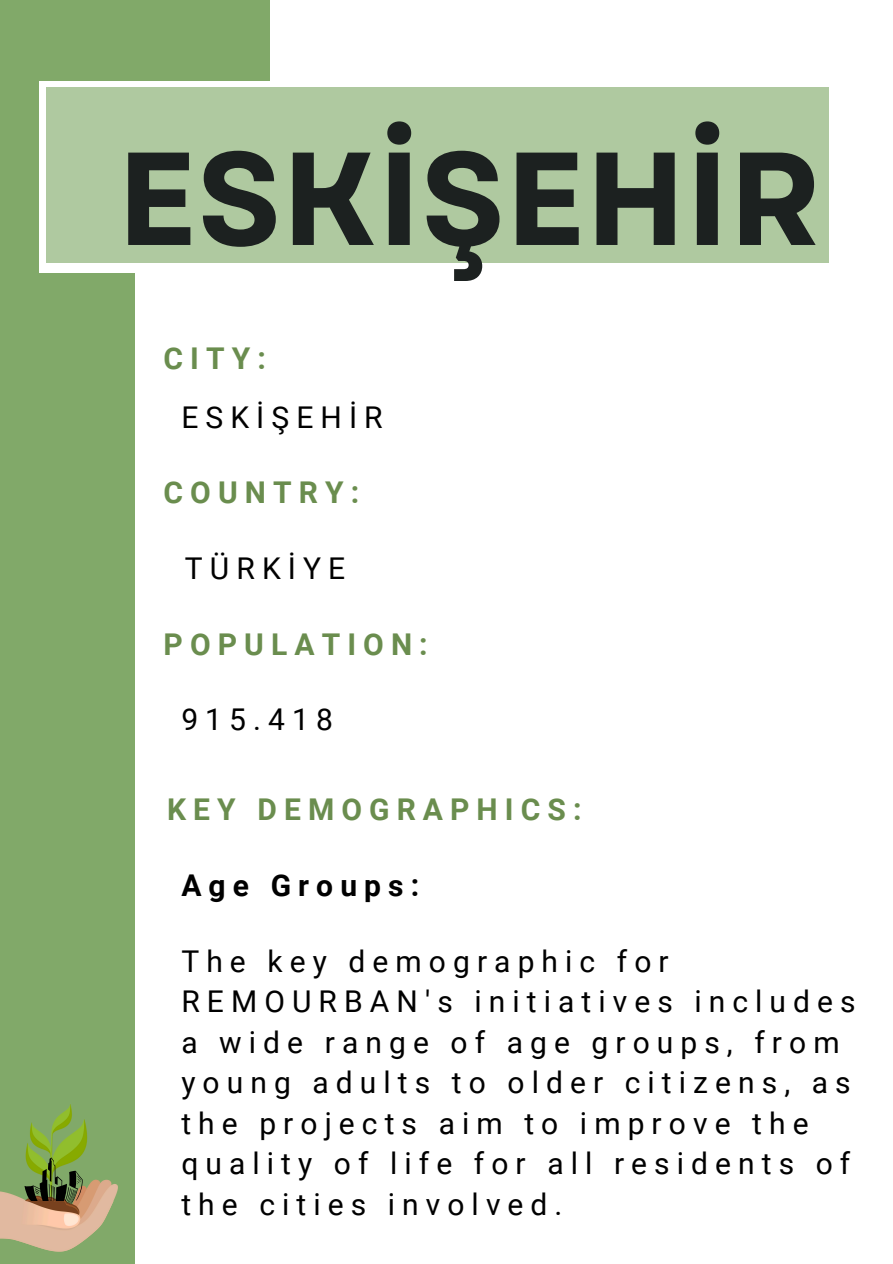
<style>
.page{position:relative;width:893px;height:1264px;background:#fff}
.page>*{position:absolute;margin:0;border:0;box-sizing:border-box;transform-origin:0 0}
.t1{font:700 131.85px "Garet";color:#1c2120}
.t2{font:30px/40.5px "Roboto";letter-spacing:.235em;color:#000}
.t3{font:700 30px "Roboto";letter-spacing:.235em;color:#6a8d4e}
.t4{font:700 30px "Roboto";letter-spacing:.235em;color:#000}
</style>
<div class="page">
<div style="left:0;top:273px;width:135px;height:990px;background:#81a969"></div>
<div style="left:0;top:0;width:269px;height:81px;background:#81a969"></div>
<div style="left:0;top:36px;width:38px;height:328px;background:#81a969"></div>
<div style="left:46px;top:87px;width:782px;height:176px;background:#afc9a0"></div>
<img style="left:0;top:1104px;width:118px;height:97px">
<svg style="left:24px;top:1157px;width:59px;height:44px"></svg>
<img style="left:0;top:1201px;width:114px;height:51px">
<h4 class="t1" style="left:117px;top:104px;width:706px">ESKİŞEHİR</h4>
<h2 class="t3" style="left:163px;top:341px;width:104px">CITY:</h2>
<h3 class="t2" style="left:181px;top:397px;width:203px">ESKİŞEHİR</h3>
<h3 class="t3" style="left:163px;top:475px;width:197px">COUNTRY:</h3>
<h2 class="t2" style="left:185px;top:548px;width:162px">TÜRKİYE</h2>
<h2 class="t3" style="left:163px;top:627px;width:265px">POPULATION:</h2>
<p class="t2" style="left:181px;top:699px;width:153px">915.418</p>
<h1 class="t3" style="left:167px;top:792px;width:416px">KEY DEMOGRAPHICS:</h1>
<p class="t4" style="left:181px;top:868px;width:239px">Age Groups:</p>
<h2 class="t2" style="left:181px;top:941px;width:675px">The key demographic for<br>REMOURBAN's initiatives includes a wide range of age groups, from young adults to older citizens, as the projects aim to improve the quality of life for all residents of the cities involved.</h2>
</div>
